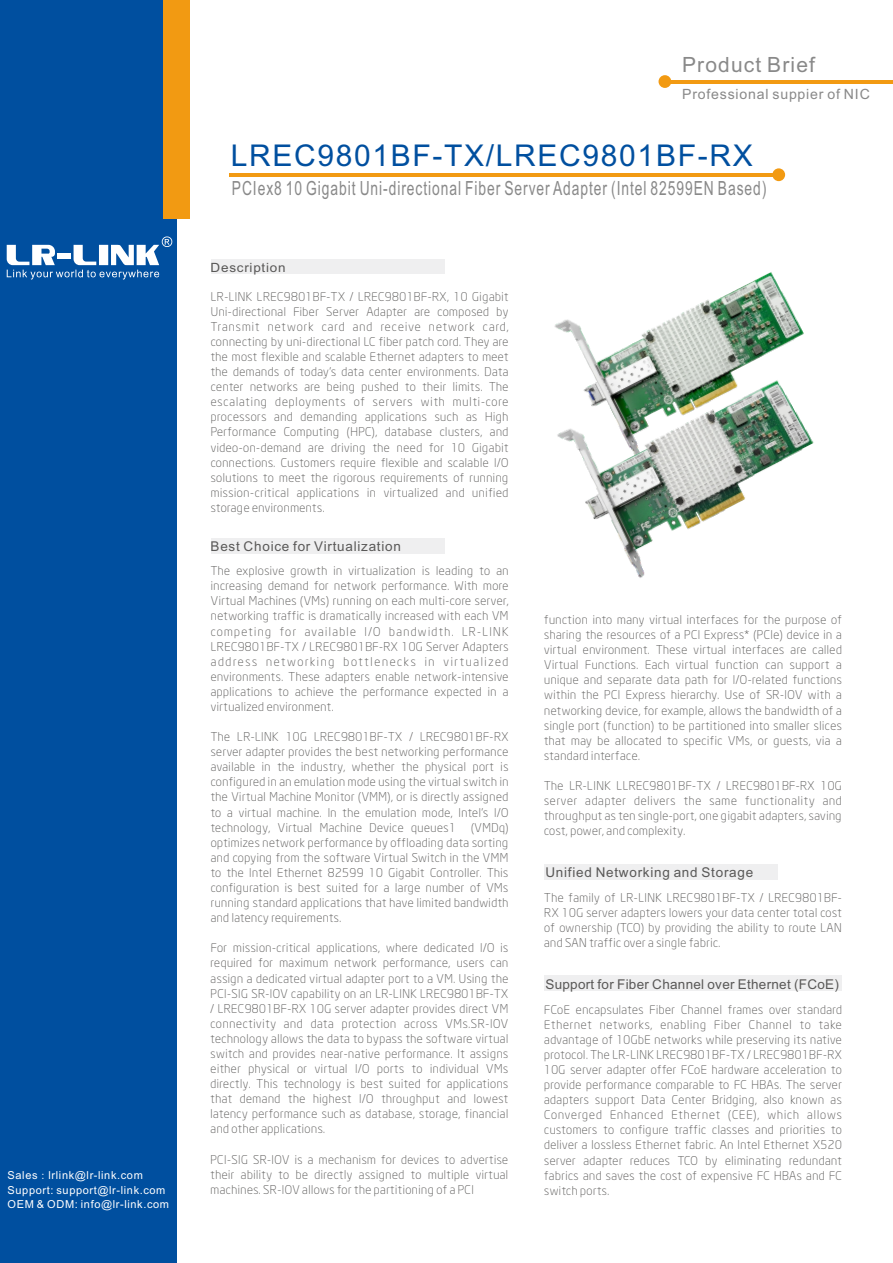
<style>
.page{position:relative;width:893px;height:1263px;background:#fff}
.page>*{position:absolute;margin:0;border:0;box-sizing:border-box;transform-origin:0 0}
.t1{font:30px "Arial";letter-spacing:.055em;color:#004f9f}
.t2{font:21px "Arial";letter-spacing:.055em;color:#898989}
.t3{font:19.5px "Arial";letter-spacing:.065em;color:#898989;scale:.71 1}
.t4{font:14.1px "Arial";letter-spacing:.055em;color:#898989}
.t5{font:13.5px "Arial";letter-spacing:.055em;color:#595857}
.t6{font:13.5px "Arial";letter-spacing:.02em;color:#595857}
.t7{font:12.75px "Arial";letter-spacing:.055em;color:#595857;scale:1.06 1}
.t8{font:300 12px/15.1px "Neo Sans Intel";letter-spacing:.045em;color:#595857;text-align:justify}
.t9{font:10.95px/14.2px "Arial";letter-spacing:.055em;color:#fff}
.s1{font-family:"MS Mincho"}
</style>
<div class="page">
<div style="left:0;top:0;width:176px;height:1263px;background:#004f9f"></div>
<div style="left:163px;top:0;width:26px;height:219px;background:#f29a12"></div>
<svg style="left:7px;top:236px;width:165px;height:43px"></svg>
<hr style="left:665px;top:80px;width:228px;height:3px;background:#f29a12">
<div style="left:658px;top:75px;width:13px;height:13px;background:#f29a12;border-radius:50%"></div>
<hr style="left:229px;top:173px;width:550px;height:4px;background:#f29a12">
<div style="left:772px;top:168px;width:13px;height:13px;background:#f29a12;border-radius:50%"></div>
<div style="left:211px;top:259px;width:234px;height:15px;background:#efeff0"></div>
<div style="left:211px;top:538px;width:234px;height:15px;background:#efeff0"></div>
<div style="left:544px;top:864px;width:234px;height:15px;background:#efeff0"></div>
<img style="left:554px;top:272px;width:250px;height:98px">
<img style="left:557px;top:370px;width:257px;height:208px">
<div style="left:544px;top:975px;width:298px;height:16px;background:#efeff0"></div>
<p class="t9" style="left:8px;top:1169px;width:163px">Sales<span class="s1">：</span>lrlink@lr-link.com<br>Support: support@lr-link.com<br>OEM &amp; ODM: info@lr-link.com</p>
<h2 class="t2" style="left:682px;top:56px;width:135px">Product Brief</h2>
<p class="t4" style="left:682px;top:89px;width:189px">Professional suppier of NIC</p>
<h1 class="t1" style="left:231px;top:144px;width:523px">LREC9801BF-TX/LREC9801BF-RX</h1>
<h3 class="t3" style="left:232px;top:181px;width:754px">PCIex8 10 Gigabit Uni-directional Fiber Server Adapter (Intel 82599EN Based)</h3>
<p class="t7" style="left:211px;top:262px;width:72px">Description</p>
<p class="t8" style="left:211px;top:290px;width:299px">LR-LINK LREC9801BF-TX / LREC9801BF-RX, 10 Gigabit Uni-directional Fiber Server Adapter are composed by Transmit network card and receive network card, connecting by uni-directional LC fiber patch cord. They are the most flexible and scalable Ethernet adapters to meet the demands of today’s data center environments. Data center networks are being pushed to their limits. The escalating deployments of servers with multi-core processors and demanding applications such as High Performance Computing (HPC), database clusters, and video-on-demand are driving the need for 10 Gigabit connections. Customers require flexible and scalable I/O solutions to meet the rigorous requirements of running mission-critical applications in virtualized and unified storage environments.</p>
<p class="t5" style="left:211px;top:541px;width:192px">Best Choice for Virtualization</p>
<p class="t8" style="left:211px;top:564px;width:299px">The explosive growth in virtualization is leading to an increasing demand for network performance. With more Virtual Machines (VMs) running on each multi-core server, networking traffic is dramatically increased with each VM competing for available I/O bandwidth. LR-LINK LREC9801BF-TX / LREC9801BF-RX 10G Server Adapters address networking bottlenecks in virtualized environments. These adapters enable network-intensive applications to achieve the performance expected in a virtualized environment.</p>
<p class="t8" style="left:211px;top:730px;width:299px">The LR-LINK 10G LREC9801BF-TX / LREC9801BF-RX server adapter provides the best networking performance available in the industry, whether the physical port is configured in an emulation mode using the virtual switch in the Virtual Machine Monitor (VMM), or is directly assigned to a virtual machine. In the emulation mode, Intel’s I/O technology, Virtual Machine Device queues1</p>
<p class="t8" style="left:211px;top:821px;width:299px;text-indent:260px">(VMDq) optimizes network performance by offloading data sorting and copying from the software Virtual Switch in the VMM to the Intel Ethernet 82599 10 Gigabit Controller. This configuration is best suited for a large number of VMs running standard applications that have limited bandwidth and latency requirements.</p>
<p class="t8" style="left:211px;top:941px;width:299px">For mission-critical applications, where dedicated I/O is required for maximum network performance, users can assign a dedicated virtual adapter port to a VM. Using the PCI-SIG SR-IOV capability on an LR-LINK LREC9801BF-TX / LREC9801BF-RX 10G server adapter provides direct VM connectivity and data protection across VMs.SR-IOV technology allows the data to bypass the software virtual switch and provides near-native performance. It assigns either physical or virtual I/O ports to individual VMs directly. This technology is best suited for applications that demand the highest I/O throughput and lowest latency performance such as database, storage, financial and other applications.</p>
<p class="t8" style="left:211px;top:1153px;width:299px">PCI-SIG SR-IOV is a mechanism for devices to advertise their ability to be directly assigned to multiple virtual machines. SR-IOV allows for the partitioning of a PCI</p>
<p class="t8" style="left:544px;top:613px;width:299px">function into many virtual interfaces for the purpose of sharing the resources of a PCI Express* (PCIe) device in a virtual environment. These virtual interfaces are called Virtual Functions. Each virtual function can support a unique and separate data path for I/O-related functions within the PCI Express hierarchy. Use of SR-IOV with a networking device, for example, allows the bandwidth of a single port (function) to be partitioned into smaller slices that may be allocated to specific VMs, or guests, via a standard interface.</p>
<p class="t8" style="left:544px;top:779px;width:299px">The LR-LINK LLREC9801BF-TX / LREC9801BF-RX 10G server adapter delivers the same functionality and throughput as ten single-port, one gigabit adapters, saving cost, power, and complexity.</p>
<p class="t5" style="left:545px;top:867px;width:209px">Unified Networking and Storage</p>
<p class="t8" style="left:544px;top:891px;width:299px">The family of LR-LINK LREC9801BF-TX / LREC9801BF-RX 10G server adapters lowers your data center total cost of ownership (TCO) by providing the ability to route LAN and SAN traffic over a single fabric.</p>
<p class="t6" style="left:545px;top:979px;width:295px">Support for Fiber Channel over Ethernet (FCoE)</p>
<p class="t8" style="left:544px;top:1003px;width:299px">FCoE encapsulates Fiber Channel frames over standard Ethernet networks, enabling Fiber Channel to take advantage of 10GbE networks while preserving its native protocol. The LR-LINK LREC9801BF-TX / LREC9801BF-RX 10G server adapter offer FCoE hardware acceleration to provide performance comparable to FC HBAs. The server adapters support Data Center Bridging, also known as Converged Enhanced Ethernet (CEE), which allows customers to configure traffic classes and priorities to deliver a lossless Ethernet fabric. An Intel Ethernet X520 server adapter reduces TCO by eliminating redundant fabrics and saves the cost of expensive FC HBAs and FC switch ports.</p>
</div>
